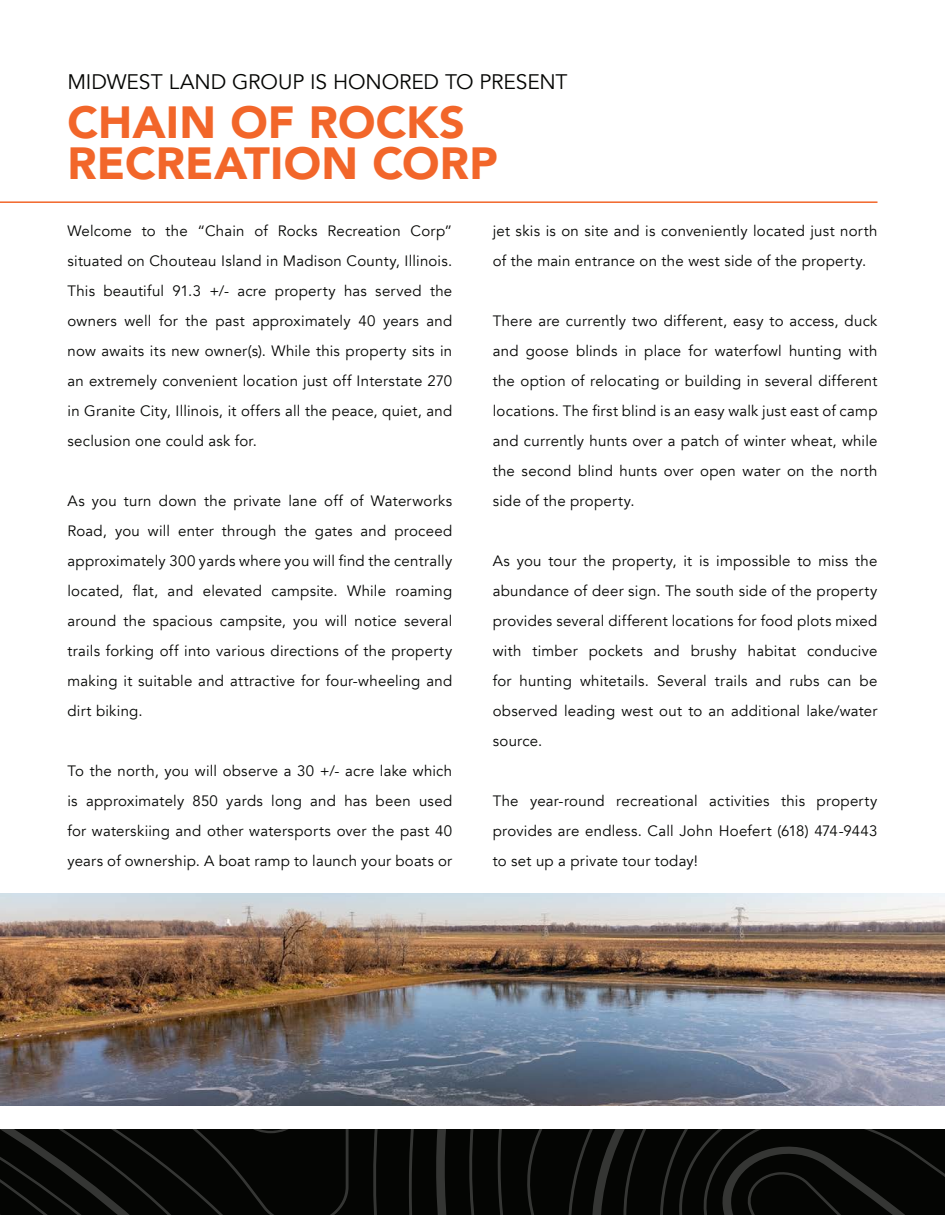
<style>
.page{position:relative;width:945px;height:1215px;background:#fff}
.page>*{position:absolute;margin:0;border:0;box-sizing:border-box;transform-origin:0 0}
.t1{font:900 45px "Avenir";letter-spacing:.005em;color:#f2662a}
.t2{font:21px "Avenir";letter-spacing:-.005em;color:#040503}
.t3{font:15px/30px "Avenir";letter-spacing:.015em;color:#040503;text-align:justify}
</style>
<div class="page">
<hr style="left:0;top:201px;width:878px;height:2px;background:#f2662a">
<svg style="left:0;top:1130px;width:945px;height:85px;background:#090a08"></svg>
<img style="left:0;top:894px;width:945px;height:212px">
<p class="t2" style="left:68px;top:69px;width:502px">MIDWEST LAND GROUP IS HONORED TO PRESENT</p>
<p class="t1" style="left:68px;top:84px;width:399px">CHAIN OF ROCKS</p>
<p class="t1" style="left:68px;top:125px;width:432px">RECREATION CORP</p>
<p class="t3" style="left:68px;top:216px;width:386px">Welcome to the “Chain of Rocks Recreation Corp” situated on Chouteau Island in Madison County, Illinois.<br>This beautiful 91.3 +/- acre property has served the owners well for the past approximately 40 years and now awaits its new owner(s). While this property sits in an extremely convenient location just off Interstate 270 in Granite City, Illinois, it offers all the peace, quiet, and seclusion one could ask for.</p>
<p class="t3" style="left:68px;top:486px;width:386px">As you turn down the private lane off of Waterworks Road, you will enter through the gates and proceed approximately 300 yards where you will find the centrally located, flat, and elevated campsite. While roaming around the spacious campsite, you will notice several trails forking off into various directions of the property making it suitable and attractive for four-wheeling and dirt biking.</p>
<p class="t3" style="left:68px;top:756px;width:386px">To the north, you will observe a 30 +/- acre lake which is approximately 850 yards long and has been used for waterskiing and other watersports over the past 40 years of ownership. A boat ramp to launch your boats or</p>
<p class="t3" style="left:493px;top:216px;width:386px">jet skis is on site and is conveniently located just north of the main entrance on the west side of the property.</p>
<p class="t3" style="left:493px;top:306px;width:386px">There are currently two different, easy to access, duck and goose blinds in place for waterfowl hunting with the option of relocating or building in several different locations. The first blind is an easy walk just east of camp and currently hunts over a patch of winter wheat, while the second blind hunts over open water on the north side of the property.</p>
<p class="t3" style="left:493px;top:546px;width:386px">As you tour the property, it is impossible to miss the abundance of deer sign. The south side of the property provides several different locations for food plots mixed with timber pockets and brushy habitat conducive for hunting whitetails. Several trails and rubs can be observed leading west out to an additional lake/water source.</p>
<p class="t3" style="left:493px;top:786px;width:386px">The year-round recreational activities this property provides are endless. Call John Hoefert (618) 474-9443 to set up a private tour today!</p>
</div>
